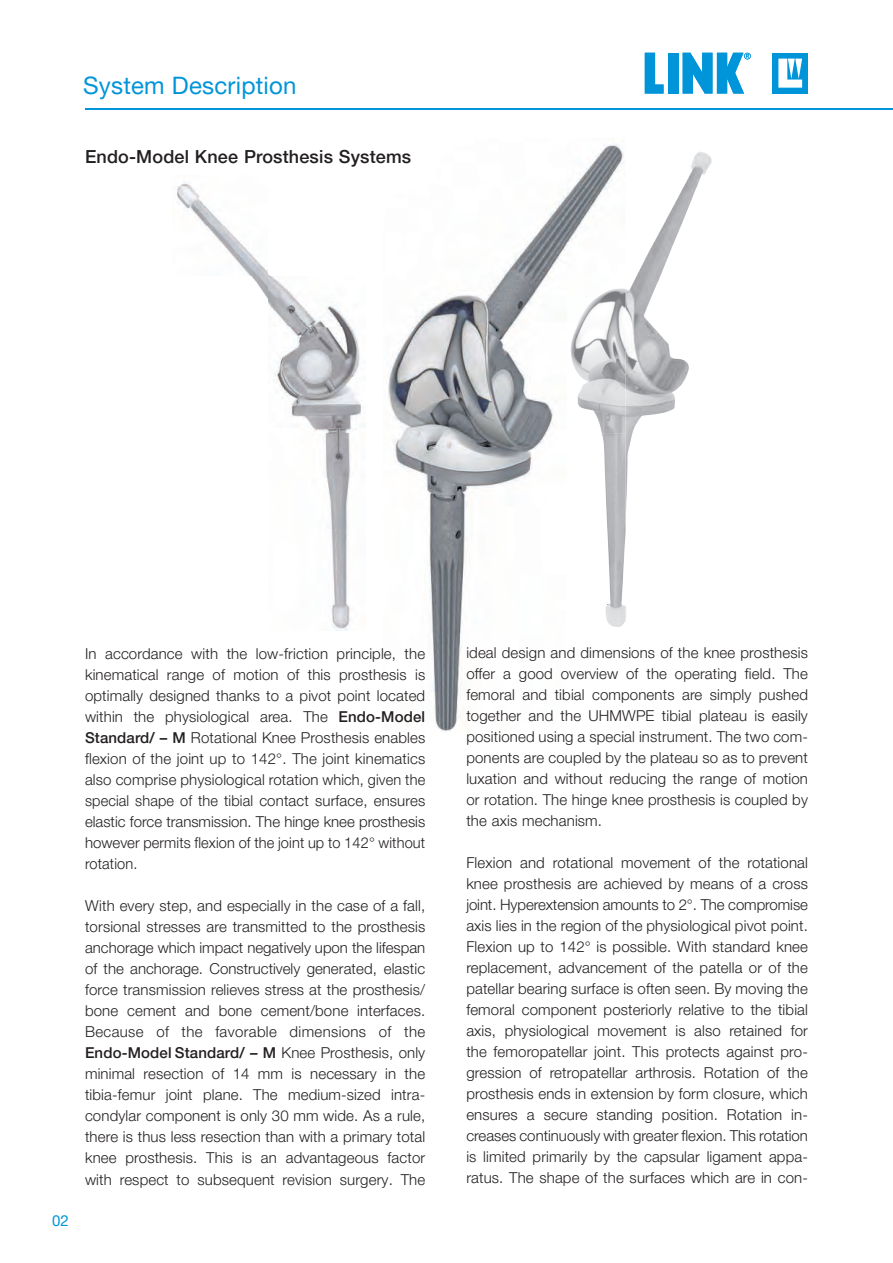
<style>
.page{position:relative;width:893px;height:1263px;background:#fff}
.page>*{position:absolute;margin:0;border:0;box-sizing:border-box;transform-origin:0 0}
.t1{font:24px "Helvetica Neue LT Pro";letter-spacing:.01em;color:#0095d9}
.t2{font:500 18px "Helvetica Neue LT Pro";letter-spacing:.01em;color:#231f20}
.t3{font:300 15px/21px "Helvetica Neue LT Pro";letter-spacing:.01em;color:#231f20;text-align:justify}
.t4{font:15px "Helvetica Neue LT Pro";color:#0095d9}
.s1{font-weight:500}
</style>
<div class="page">
<img style="left:388px;top:142px;width:236px;height:590px">
<img style="left:177px;top:182px;width:189px;height:448px">
<img style="left:626px;top:152px;width:86px;height:356px">
<img style="left:571px;top:288px;width:55px;height:146px">
<img style="left:602px;top:433px;width:24px;height:194px">
<hr style="left:85px;top:108px;width:808px;height:2px;background:#0095d9">
<div style="left:773px;top:53px;width:35px;height:41px;background:#0095d9"></div>
<svg style="left:778px;top:59px;width:24px;height:29px"></svg>
<svg style="left:645px;top:53px;width:18px;height:41px"></svg>
<div style="left:668px;top:53px;width:10px;height:41px;background:#0095d9"></div>
<svg style="left:683px;top:53px;width:68px;height:41px"></svg>
<h1 class="t1" style="left:83px;top:70px;width:215px">System Description</h1>
<p class="t2" style="left:85px;top:146px;width:328px">Endo-Model Knee Prosthesis Systems</p>
<p class="t4" style="left:52px;top:1211px;width:18px">02</p>
<p class="t3" style="left:85px;top:643px;width:342px">In accordance with the low-friction principle, the kinematical range of motion of this prosthesis is optimally designed thanks to a pivot point located within the physiological area. The <span class="s1">Endo-Model Standard/ – M</span> Rotational Knee Prosthesis enables flexion of the joint up to 142°. The joint kinematics also comprise physiological rotation which, given the special shape of the tibial contact surface, ensures elastic force transmission. The hinge knee prosthesis however permits flexion of the joint up to 142° without rotation.</p>
<p class="t3" style="left:85px;top:895px;width:342px">With every step, and especially in the case of a fall, torsional stresses are transmitted to the prosthesis anchorage which impact negatively upon the lifespan of the anchorage. Constructively generated, elastic force transmission relieves stress at the prosthesis/ bone cement and bone cement/bone interfaces.<br>Because of the favorable dimensions of the <span class="s1">Endo-Model Standard/ – M</span> Knee Prosthesis, only minimal resection of 14 mm is necessary in the tibia-femur joint plane. The medium-sized intra&shy;condylar component is only 30 mm wide. As a rule, there is thus less resection than with a primary total knee prosthesis. This is an advantageous factor with respect to subsequent revision surgery. The</p>
<p class="t3" style="left:466px;top:642px;width:343px">ideal design and dimensions of the knee prosthesis offer a good overview of the operating field. The femoral and tibial components are simply pushed together and the UHMWPE tibial plateau is easily positioned using a special instrument. The two com&shy;ponents are coupled by the plateau so as to prevent luxation and without reducing the range of motion or rotation. The hinge knee prosthesis is coupled by the axis mechanism.</p>
<p class="t3" style="left:466px;top:852px;width:343px">Flexion and rotational movement of the rotational knee prosthesis are achieved by means of a cross joint. Hyperextension amounts to 2°. The compromise axis lies in the region of the physiological pivot point.<br>Flexion up to 142° is possible. With standard knee replacement, advancement of the patella or of the patellar bearing surface is often seen. By moving the femoral component posteriorly relative to the tibial axis, physiological movement is also retained for the femoropatellar joint. This protects against pro&shy;gression of retropatellar arthrosis. Rotation of the prosthesis ends in extension by form closure, which ensures a secure standing position. Rotation in&shy;creases continuously with greater flexion. This rotation is limited primarily by the capsular ligament appa&shy;ratus. The shape of the surfaces which are in con-</p>
</div>
